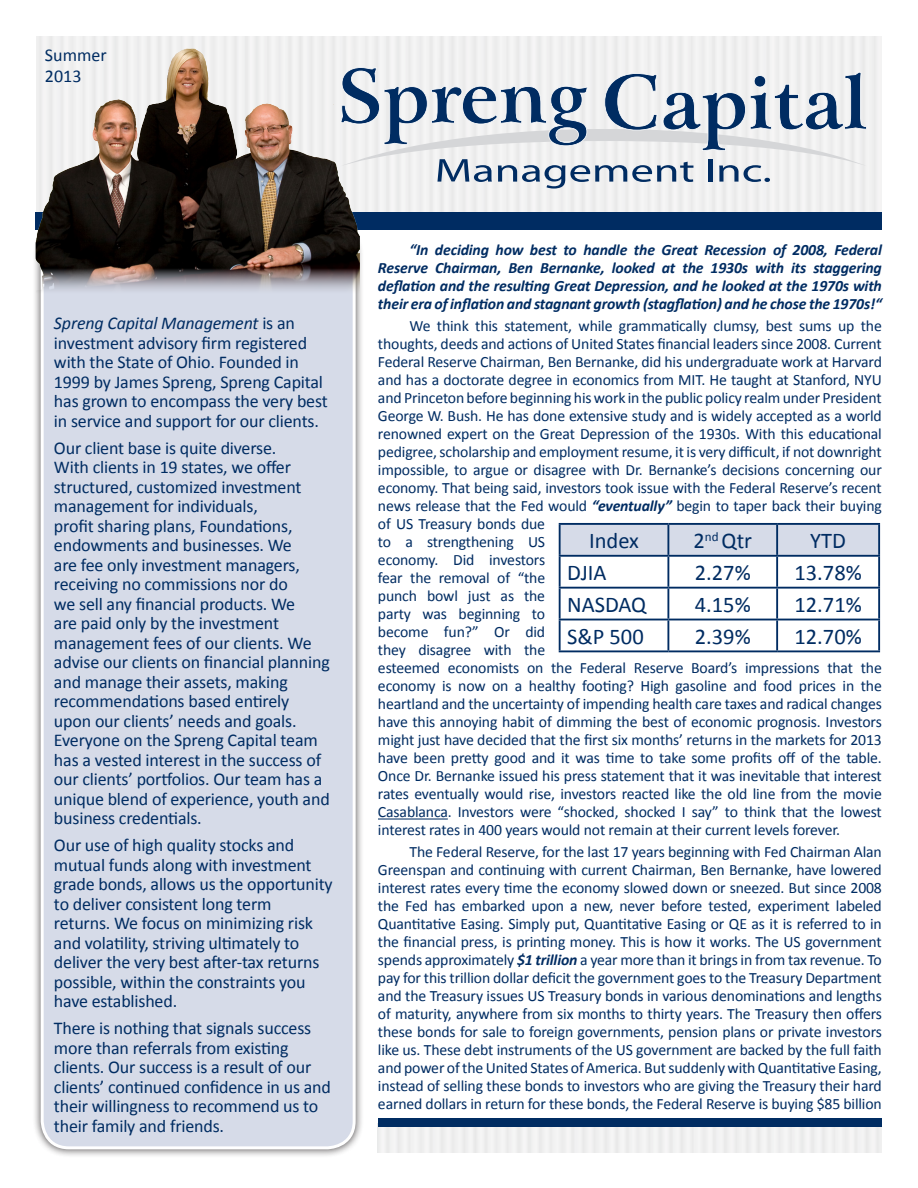
<style>
.page{position:relative;width:918px;height:1188px;background:#fff}
.page>*{position:absolute;margin:0;border:0;box-sizing:border-box;transform-origin:0 0}
.t1{font:22.5px "Calibri";color:#002c62}
.t2{font:18px/19.5px "Calibri";letter-spacing:-.01em;color:#002c62}
.t3{font:15.75px/18px "Calibri";letter-spacing:-.01em;color:#002c62}
.t4{font:italic 700 15.75px/18px "Calibri";letter-spacing:-.01em;color:#002c62;text-align:justify}
.s1{font-style:italic}
.s2{font-weight:700;font-style:italic}
</style>
<div class="page">
<div style="left:32px;top:217px;width:332px;height:940px;background:#231f20;opacity:.75"></div>
<div style="left:42px;top:227px;width:312px;height:921px;background:#d6dbe8;border-radius:27px"></div>
<div style="left:41px;top:225px;width:315px;height:924px;border:3px solid #fff;border-radius:27px"></div>
<div style="left:36px;top:212px;width:846px;height:18px;background:#002c62"></div>
<hr style="left:378px;top:818px;width:70px;height:2px;background:#002c62">
<svg style="left:359px;top:67px;width:508px;height:122px"></svg>
<img style="left:36px;top:37px;width:323px;height:258px">
<div style="left:378px;top:1118px;width:504px;height:9px;background:#002c62"></div>
<svg style="left:561px;top:525px;width:317px;height:125px"></svg>
<hr style="left:559px;top:525px;width:2px;height:30px;background:#002c62">
<hr style="left:559px;top:523px;width:109px;height:2px;background:#002c62">
<hr style="left:668px;top:523px;width:109px;height:2px;background:#002c62">
<hr style="left:777px;top:523px;width:103px;height:2px;background:#002c62">
<hr style="left:667px;top:525px;width:2px;height:30px;background:#002c62">
<hr style="left:776px;top:525px;width:2px;height:30px;background:#002c62">
<hr style="left:878px;top:525px;width:2px;height:30px;background:#002c62">
<hr style="left:559px;top:557px;width:2px;height:30px;background:#002c62">
<hr style="left:559px;top:589px;width:2px;height:30px;background:#002c62">
<hr style="left:559px;top:620px;width:2px;height:30px;background:#002c62">
<hr style="left:559px;top:555px;width:109px;height:2px;background:#002c62">
<hr style="left:668px;top:555px;width:109px;height:2px;background:#002c62">
<hr style="left:777px;top:555px;width:103px;height:2px;background:#002c62">
<hr style="left:667px;top:557px;width:2px;height:30px;background:#002c62">
<hr style="left:776px;top:557px;width:2px;height:30px;background:#002c62">
<hr style="left:878px;top:557px;width:2px;height:30px;background:#002c62">
<hr style="left:667px;top:589px;width:2px;height:30px;background:#002c62">
<hr style="left:776px;top:589px;width:2px;height:30px;background:#002c62">
<hr style="left:878px;top:589px;width:2px;height:30px;background:#002c62">
<hr style="left:667px;top:620px;width:2px;height:30px;background:#002c62">
<hr style="left:776px;top:620px;width:2px;height:30px;background:#002c62">
<hr style="left:878px;top:620px;width:2px;height:30px;background:#002c62">
<hr style="left:559px;top:587px;width:109px;height:2px;background:#002c62">
<hr style="left:668px;top:587px;width:109px;height:2px;background:#002c62">
<hr style="left:777px;top:587px;width:103px;height:2px;background:#002c62">
<hr style="left:559px;top:619px;width:109px;height:1px;background:#002c62">
<hr style="left:668px;top:619px;width:109px;height:1px;background:#002c62">
<hr style="left:777px;top:619px;width:103px;height:1px;background:#002c62">
<hr style="left:559px;top:650px;width:109px;height:2px;background:#002c62">
<hr style="left:668px;top:650px;width:109px;height:2px;background:#002c62">
<hr style="left:777px;top:650px;width:103px;height:2px;background:#002c62">
<p class="t2" style="left:45px;top:45px;width:63px">Summer</p>
<p class="t2" style="left:45px;top:67px;width:38px">2013</p>
<p class="t2" style="left:54px;top:314px;width:275px"><span class="s1">Spreng Capital Management</span> is an investment advisory firm registered with the State of Ohio. Founded in 1999 by James Spreng, Spreng Capital has grown to encompass the very best in service and support for our clients.</p>
<p class="t2" style="left:54px;top:438px;width:277px">Our client base is quite diverse.<br>With clients in 19 states, we offer structured, customized investment management for individuals,<br>profit sharing plans, Foundations, endowments and businesses. We<br>are fee only investment managers, receiving no commissions nor do<br>we sell any financial products. We<br>are paid only by the investment management fees of our clients. We advise our clients on financial planning and manage their assets, making recommendations based entirely upon our clients’ needs and goals.<br>Everyone on the Spreng Capital team has a vested interest in the success of our clients’ portfolios. Our team has a unique blend of experience, youth and business credentials.</p>
<p class="t2" style="left:54px;top:836px;width:280px">Our use of high quality stocks and mutual funds along with investment grade bonds, allows us the opportunity to deliver consistent long term<br>returns. We focus on minimizing risk and volatility, striving ultimately to deliver the very best after-tax returns possible, within the constraints you have established.</p>
<p class="t2" style="left:54px;top:1019px;width:278px">There is nothing that signals success more than referrals from existing clients. Our success is a result of our clients’ continued confidence in us and their willingness to recommend us to their family and friends.</p>
<p class="t4" style="left:378px;top:241px;width:505px;text-indent:32px">“In deciding how best to handle the Great Recession of 2008, Federal Reserve Chairman, Ben Bernanke, looked at the 1930s with its staggering deflation and the resulting Great Depression, and he looked at the 1970s with their era of inflation and stagnant growth (stagflation) and he chose the 1970s!“</p>
<p class="t3" style="left:378px;top:317px;width:505px;text-indent:32px">We think this statement, while grammatically clumsy, best sums up the thoughts, deeds and actions of United States financial leaders since 2008. Current Federal Reserve Chairman, Ben Bernanke, did his undergraduate work at Harvard and has a doctorate degree in economics from MIT. He taught at Stanford, NYU and Princeton before beginning his work in the public policy realm under President George W. Bush. He has done extensive study and is widely accepted as a world renowned expert on the Great Depression of the 1930s. With this educational pedigree, scholarship and employment resume, it is very difficult, if not downright impossible, to argue or disagree with Dr. Bernanke’s decisions concerning our economy. That being said, investors took issue with the Federal Reserve’s recent news release that the Fed would <span class="s2">“eventually”</span> begin to taper back their buying of US Treasury bonds due<br>to a strengthening US<br>economy. Did investors<br>fear the removal of “the<br>punch bowl just as the<br>party was beginning to<br>become fun?” Or did<br>they disagree with the<br>esteemed economists on the Federal Reserve Board’s impressions that the economy is now on a healthy footing? High gasoline and food prices in the heartland and the uncertainty of impending health care taxes and radical changes have this annoying habit of dimming the best of economic prognosis. Investors might just have decided that the first six months’ returns in the markets for 2013 have been pretty good and it was time to take some profits off of the table.<br>Once Dr. Bernanke issued his press statement that it was inevitable that interest rates eventually would rise, investors reacted like the old line from the movie Casablanca. Investors were “shocked, shocked I say” to think that the lowest interest rates in 400 years would not remain at their current levels forever.</p>
<p class="t3" style="left:378px;top:843px;width:505px;text-align:justify;text-indent:32px">The Federal Reserve, for the last 17 years beginning with Fed Chairman Alan Greenspan and continuing with current Chairman, Ben Bernanke, have lowered interest rates every time the economy slowed down or sneezed. But since 2008 the Fed has embarked upon a new, never before tested, experiment labeled Quantitative Easing. Simply put, Quantitative Easing or QE as it is referred to in the financial press, is printing money. This is how it works. The US government spends approximately <span class="s2">$1 trillion</span> a year more than it brings in from tax revenue. To pay for this trillion dollar deficit the government goes to the Treasury Department and the Treasury issues US Treasury bonds in various denominations and lengths of maturity, anywhere from six months to thirty years. The Treasury then offers these bonds for sale to foreign governments, pension plans or private investors like us. These debt instruments of the US government are backed by the full faith and power of the United States of America. But suddenly with Quantitative Easing, instead of selling these bonds to investors who are giving the Treasury their hard earned dollars in return for these bonds, the Federal Reserve is buying $85 billion</p>
<p class="t1" style="left:589px;top:527px;width:51px">Index</p>
<p class="t1" style="left:693px;top:527px;width:60px">2<sup>nd</sup> Qtr</p>
<p class="t1" style="left:810px;top:527px;width:37px">YTD</p>
<p class="t1" style="left:567px;top:558px;width:41px">DJIA</p>
<p class="t1" style="left:695px;top:558px;width:57px">2.27%</p>
<p class="t1" style="left:794px;top:558px;width:69px">13.78%</p>
<p class="t1" style="left:567px;top:590px;width:81px">NASDAQ</p>
<p class="t1" style="left:695px;top:590px;width:57px">4.15%</p>
<p class="t1" style="left:794px;top:590px;width:69px">12.71%</p>
<p class="t1" style="left:567px;top:622px;width:78px">S&amp;P 500</p>
<p class="t1" style="left:695px;top:622px;width:57px">2.39%</p>
<p class="t1" style="left:794px;top:622px;width:69px">12.70%</p>
</div>
